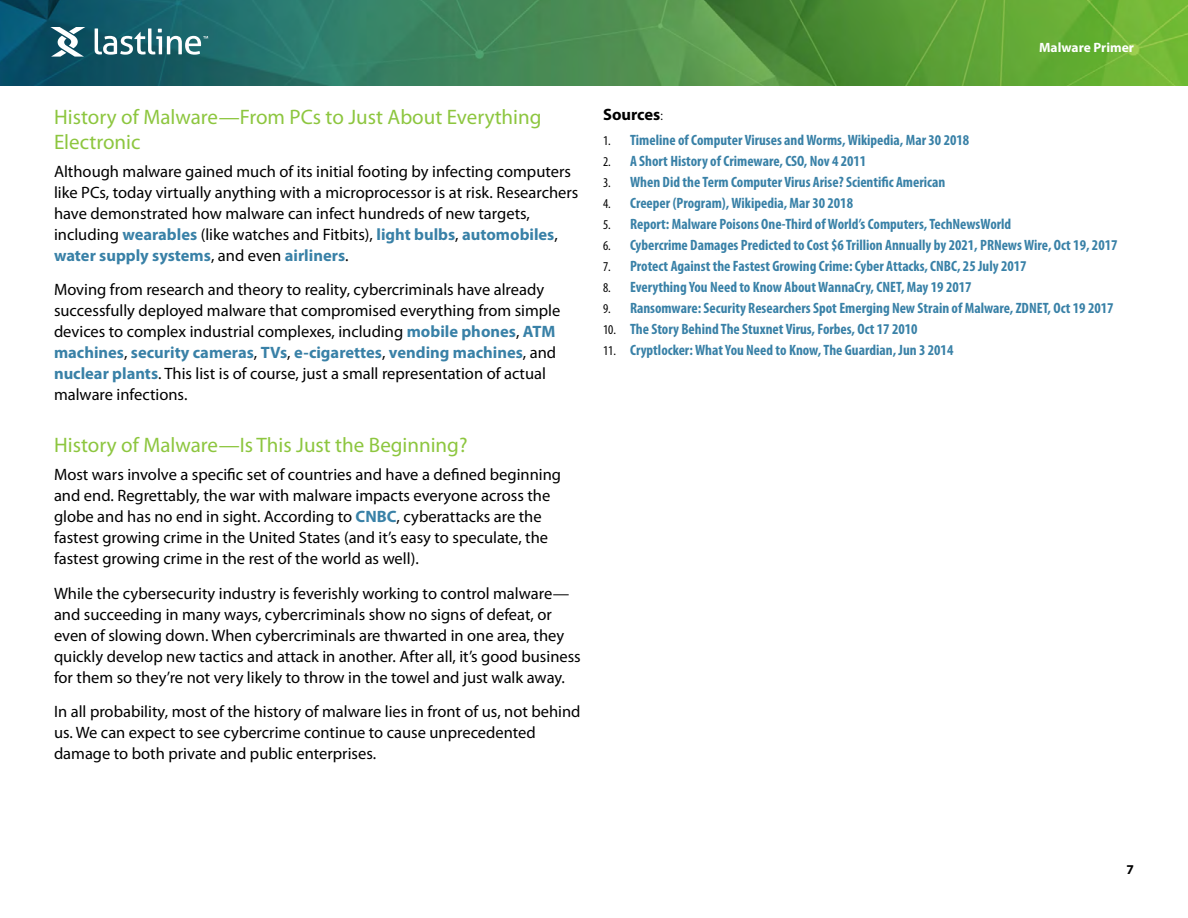
<style>
.page{position:relative;width:1188px;height:918px;background:#fff}
.page>*{position:absolute;margin:0;border:0;box-sizing:border-box;transform-origin:0 0}
.t1{font:21px/25.2px "Myriad Pro";color:#8dc63f}
.t2{font:16.5px/21px "Myriad Pro";color:#000}
.t3{font:700 16.5px "Myriad Pro";color:#000}
.t4{font:700 condensed 15px "Myriad Pro";color:#3981a7}
.t5{font:700 13.5px "Myriad Pro";color:#fff}
.t6{font:700 13.5px "Myriad Pro";color:#000}
.s1{font-weight:700;color:#3981a7}
.s2{font-weight:400;font-stretch:condensed;font-size:13.5px}
.s3{font-weight:400;font-size:13.5px;color:#000}
</style>
<div class="page">
<img style="left:0;top:0;width:1188px;height:86px">
<svg style="left:50px;top:27px;width:35px;height:30px"></svg>
<svg style="left:95px;top:28px;width:113px;height:27px"></svg>
<p class="t1" style="left:54px;top:105px;width:489px">History of Malware—From PCs to Just About Everything<br>Electronic</p>
<p class="t2" style="left:54px;top:161px;width:526px">Although malware gained much of its initial footing by infecting computers like PCs, today virtually anything with a microprocessor is at risk. Researchers have demonstrated how malware can infect hundreds of new targets, including <span class="s1">wearables</span> (like watches and Fitbits), <span class="s1">light bulbs</span>, <span class="s1">automobiles</span>, <span class="s1">water supply systems</span>, and even <span class="s1">airliners</span>.</p>
<p class="t2" style="left:54px;top:280px;width:508px">Moving from research and theory to reality, cybercriminals have already successfully deployed malware that compromised everything from simple devices to complex industrial complexes, including <span class="s1">mobile phones</span>, <span class="s1">ATM machines</span>, <span class="s1">security cameras</span>, <span class="s1">TVs</span>, <span class="s1">e-cigarettes</span>, <span class="s1">vending machines</span>, and <span class="s1">nuclear plants</span>. This list is of course, just a small representation of actual malware infections.</p>
<p class="t1" style="left:54px;top:433px;width:415px">History of Malware—Is This Just the Beginning?</p>
<p class="t2" style="left:54px;top:464px;width:509px">Most wars involve a specific set of countries and have a defined beginning and end. Regrettably, the war with malware impacts everyone across the globe and has no end in sight. According to <span class="s1">CNBC</span>, cyberattacks are the fastest growing crime in the United States (and it’s easy to speculate, the fastest growing crime in the rest of the world as well).</p>
<p class="t2" style="left:54px;top:583px;width:528px">While the cybersecurity industry is feverishly working to control malware— and succeeding in many ways, cybercriminals show no signs of defeat, or even of slowing down. When cybercriminals are thwarted in one area, they quickly develop new tactics and attack in another. After all, it’s good business for them so they’re not very likely to throw in the towel and just walk away.</p>
<p class="t2" style="left:54px;top:701px;width:528px">In all probability, most of the history of malware lies in front of us, not behind us. We can expect to see cybercrime continue to cause unprecedented damage to both private and public enterprises.</p>
<p class="t5" style="left:1039px;top:40px;width:96px">Malware Primer</p>
<p class="t3" style="left:603px;top:106px;width:62px">Sources<span class="s2">:</span></p>
<p class="t4" style="left:603px;top:132px;width:368px"><span class="s3">1.</span> Timeline of Computer Viruses and Worms, Wikipedia, Mar 30 2018</p>
<p class="t4" style="left:603px;top:153px;width:265px"><span class="s3">2.</span> A Short History of Crimeware, CSO, Nov 4 2011</p>
<p class="t4" style="left:603px;top:174px;width:344px"><span class="s3">3.</span> When Did the Term Computer Virus Arise? Scientific American</p>
<p class="t4" style="left:603px;top:195px;width:252px"><span class="s3">4.</span> Creeper (Program), Wikipedia, Mar 30 2018</p>
<p class="t4" style="left:603px;top:216px;width:410px"><span class="s3">5.</span> Report: Malware Poisons One-Third of World’s Computers, TechNewsWorld</p>
<p class="t4" style="left:603px;top:237px;width:516px"><span class="s3">6.</span> Cybercrime Damages Predicted to Cost $6 Trillion Annually by 2021, PRNews Wire, Oct 19, 2017</p>
<p class="t4" style="left:603px;top:258px;width:425px"><span class="s3">7.</span> Protect Against the Fastest Growing Crime: Cyber Attacks, CNBC, 25 July 2017</p>
<p class="t4" style="left:603px;top:279px;width:370px"><span class="s3">8.</span> Everything You Need to Know About WannaCry, CNET, May 19 2017</p>
<p class="t4" style="left:603px;top:300px;width:512px"><span class="s3">9.</span> Ransomware: Security Researchers Spot Emerging New Strain of Malware, ZDNET, Oct 19 2017</p>
<p class="t4" style="left:603px;top:321px;width:316px"><span class="s3">10.</span> The Story Behind The Stuxnet Virus, Forbes, Oct 17 2010</p>
<p class="t4" style="left:603px;top:342px;width:352px"><span class="s3">11.</span> Cryptlocker: What You Need to Know, The Guardian, Jun 3 2014</p>
<p class="t6" style="left:1127px;top:862px;width:9px">7</p>
</div>
